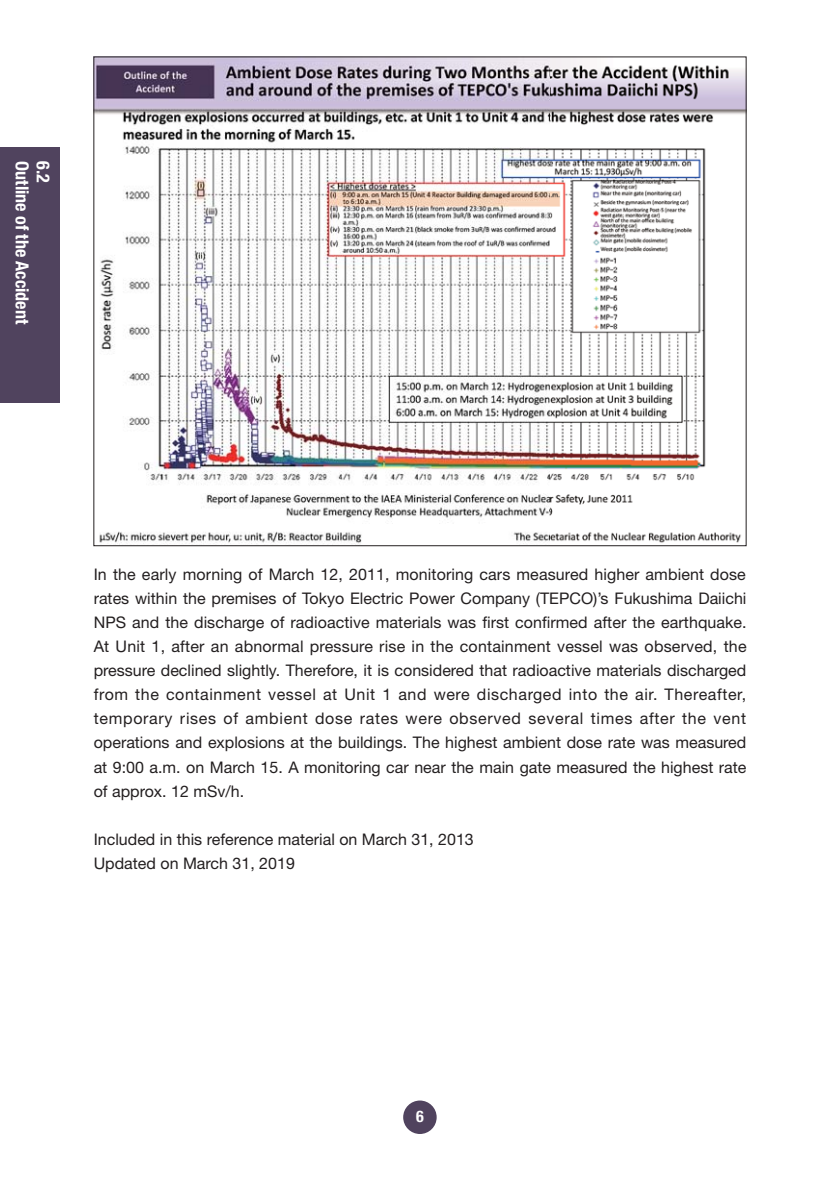
<style>
.page{position:relative;width:840px;height:1191px;background:#fff}
.page>*{position:absolute;margin:0;border:0;box-sizing:border-box;transform-origin:0 0}
.t1{font:700 condensed 18px "Helvetica Neue LT Std";color:#fff}
.t2{font:16px/24px "Helvetica Neue LT Std";color:#231f20;text-align:justify}
.t3{font:700 condensed 16px "Helvetica Neue LT Std";color:#fff}
</style>
<div class="page">
<div style="left:403px;top:1100px;width:33px;height:34px;background:#50435e;border-radius:50%"></div>
<div style="left:0;top:147px;width:60px;height:256px;background:#50435e"></div>
<img style="left:96px;top:59px;width:648px;height:485px">
<p class="t1" style="left:29px;top:161px;width:164px;rotate:90deg">Outline of the Accident</p>
<p class="t1" style="left:49px;top:161px;width:23px;rotate:90deg">6.2</p>
<p class="t2" style="left:94px;top:564px;width:654px">In the early morning of March 12, 2011, monitoring cars measured higher ambient dose rates within the premises of Tokyo Electric Power Company (TEPCO)’s Fukushima Daiichi NPS and the discharge of radioactive materials was first confirmed after the earthquake.<br>At Unit 1, after an abnormal pressure rise in the containment vessel was observed, the pressure declined slightly. Therefore, it is considered that radioactive materials discharged from the containment vessel at Unit 1 and were discharged into the air. Thereafter, temporary rises of ambient dose rates were observed several times after the vent operations and explosions at the buildings. The highest ambient dose rate was measured at 9:00 a.m. on March 15. A monitoring car near the main gate measured the highest rate of approx. 12 mSv/h.</p>
<p class="t2" style="left:94px;top:828px;width:381px">Included in this reference material on March 31, 2013<br>Updated on March 31, 2019</p>
<p class="t3" style="left:416px;top:1110px;width:9px">6</p>
</div>
